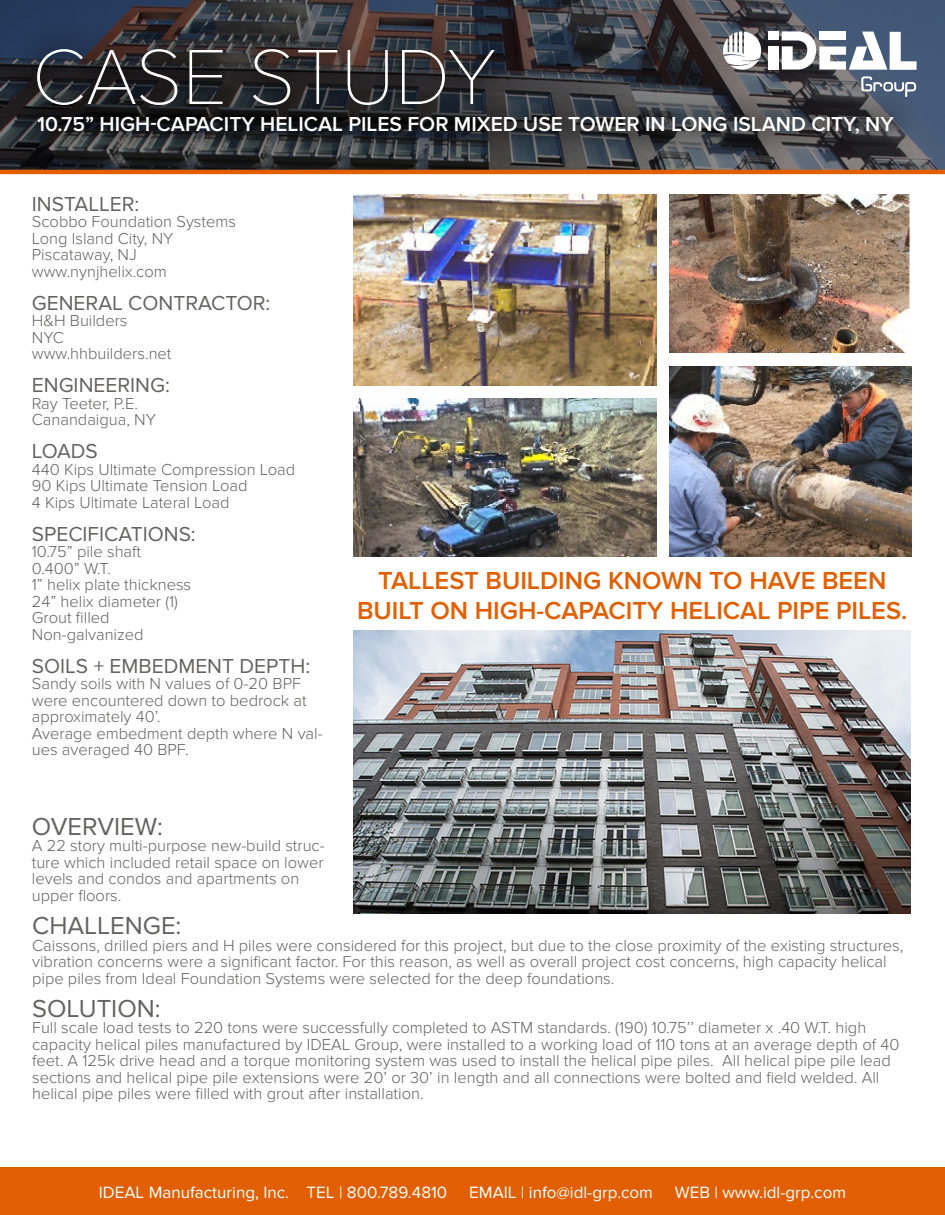
<style>
.page{position:relative;width:945px;height:1215px;background:#fff}
.page>*{position:absolute;margin:0;border:0;box-sizing:border-box;transform-origin:0 0}
.t1{font:100 81px "Proxima Nova T";color:#fff}
.t2{font:600 25.5px/30px "Proxima Nova";color:#e15f00;text-align:center}
.t3{font:25.5px "Proxima Nova";color:#646362}
.t4{font:21px "Proxima Nova";color:#646362}
.t5{font:600 21px "Proxima Nova";color:#fff}
.t6{font:16.95px "Proxima Nova";color:#fff}
.t7{font:300 16.5px/16.5px "Proxima Nova";color:#646362}
</style>
<div class="page">
<svg style="left:0;top:0;width:945px;height:170px"></svg>
<div style="left:6px;top:18px;width:917px;height:145px;background:#000;opacity:.46"></div>
<div style="left:0;top:1167px;width:945px;height:48px;background:#e15f00"></div>
<div style="left:769px;top:32px;width:10px;height:8px;background:#fff"></div>
<div style="left:769px;top:47px;width:10px;height:23px;background:#fff"></div>
<svg style="left:782px;top:31px;width:135px;height:39px"></svg>
<svg style="left:861px;top:76px;width:55px;height:21px"></svg>
<svg style="left:723px;top:31px;width:38px;height:39px"></svg>
<img style="left:354px;top:398px;width:302px;height:159px">
<img style="left:669px;top:194px;width:242px;height:159px">
<hr style="left:0;top:170px;width:945px;height:4px;background:#e15f00">
<img style="left:354px;top:194px;width:302px;height:191px">
<img style="left:669px;top:367px;width:242px;height:190px">
<img style="left:354px;top:630px;width:557px;height:284px">
<h1 class="t1" style="left:32px;top:31px;width:466px">CASE STUDY</h1>
<p class="t5" style="left:37px;top:112px;width:858px">10.75” HIGH-CAPACITY HELICAL PILES FOR MIXED USE TOWER IN LONG ISLAND CITY, NY</p>
<p class="t4" style="left:32px;top:192px;width:109px">INSTALLER:</p>
<p class="t7" style="left:32px;top:214px;width:206px">Scobbo Foundation Systems<br>Long Island City, NY<br>Piscataway, NJ www.nynjhelix.com</p>
<p class="t4" style="left:32px;top:291px;width:240px">GENERAL CONTRACTOR:</p>
<p class="t7" style="left:32px;top:313px;width:141px">H&amp;H Builders<br>NYC www.hhbuilders.net</p>
<p class="t4" style="left:32px;top:373px;width:140px">ENGINEERING:</p>
<p class="t7" style="left:32px;top:395px;width:126px">Ray Teeter, P.E.<br>Canandaigua, NY</p>
<p class="t4" style="left:32px;top:439px;width:68px">LOADS</p>
<p class="t7" style="left:32px;top:461px;width:265px">440 Kips Ultimate Compression Load<br>90 Kips Ultimate Tension Load<br>4 Kips Ultimate Lateral Load</p>
<p class="t4" style="left:32px;top:522px;width:165px">SPECIFICATIONS:</p>
<p class="t7" style="left:32px;top:544px;width:161px">10.75” pile shaft<br>0.400” W.T.<br>1” helix plate thickness<br>24” helix diameter (1)<br>Grout filled<br>Non-galvanized</p>
<p class="t4" style="left:32px;top:654px;width:280px">SOILS + EMBEDMENT DEPTH:</p>
<p class="t7" style="left:32px;top:676px;width:292px">Sandy soils with N values of 0-20 BPF were encountered down to bedrock at approximately 40’.<br>Average embedment depth where N val&shy;ues averaged 40 BPF.</p>
<h2 class="t2" style="left:357px;top:566px;width:552px">TALLEST BUILDING KNOWN TO HAVE BEEN<br>BUILT ON HIGH-CAPACITY HELICAL PIPE PILES.</h2>
<h2 class="t3" style="left:32px;top:812px;width:133px">OVERVIEW:</h2>
<p class="t7" style="left:32px;top:838px;width:294px">A 22 story multi-purpose new-build struc&shy;ture which included retail space on lower levels and condos and apartments on upper floors.</p>
<h2 class="t3" style="left:32px;top:911px;width:151px">CHALLENGE:</h2>
<p class="t7" style="left:32px;top:937px;width:873px">Caissons, drilled piers and H piles were considered for this project, but due to the close proximity of the existing structures, vibration concerns were a significant factor. For this reason, as well as overall project cost concerns, high capacity helical pipe piles from Ideal Foundation Systems were selected for the deep foundations.</p>
<h2 class="t3" style="left:32px;top:993px;width:130px">SOLUTION:</h2>
<p class="t7" style="left:32px;top:1019px;width:869px">Full scale load tests to 220 tons were successfully completed to ASTM standards. (190) 10.75’’ diameter x .40 W.T. high capacity helical piles manufactured by IDEAL Group, were installed to a working load of 110 tons at an average depth of 40 feet. A 125k drive head and a torque monitoring system was used to install the helical pipe piles. All helical pipe pile lead sections and helical pipe pile extensions were 20’ or 30’ in length and all connections were bolted and field welded. All helical pipe piles were filled with grout after installation.</p>
<p class="t6" style="left:99px;top:1182px;width:350px">IDEAL Manufacturing, Inc. TEL | 800.789.4810</p>
<p class="t6" style="left:469px;top:1182px;width:185px">EMAIL | info@idl-grp.com</p>
<p class="t6" style="left:675px;top:1182px;width:173px">WEB | www.idl-grp.com</p>
</div>
